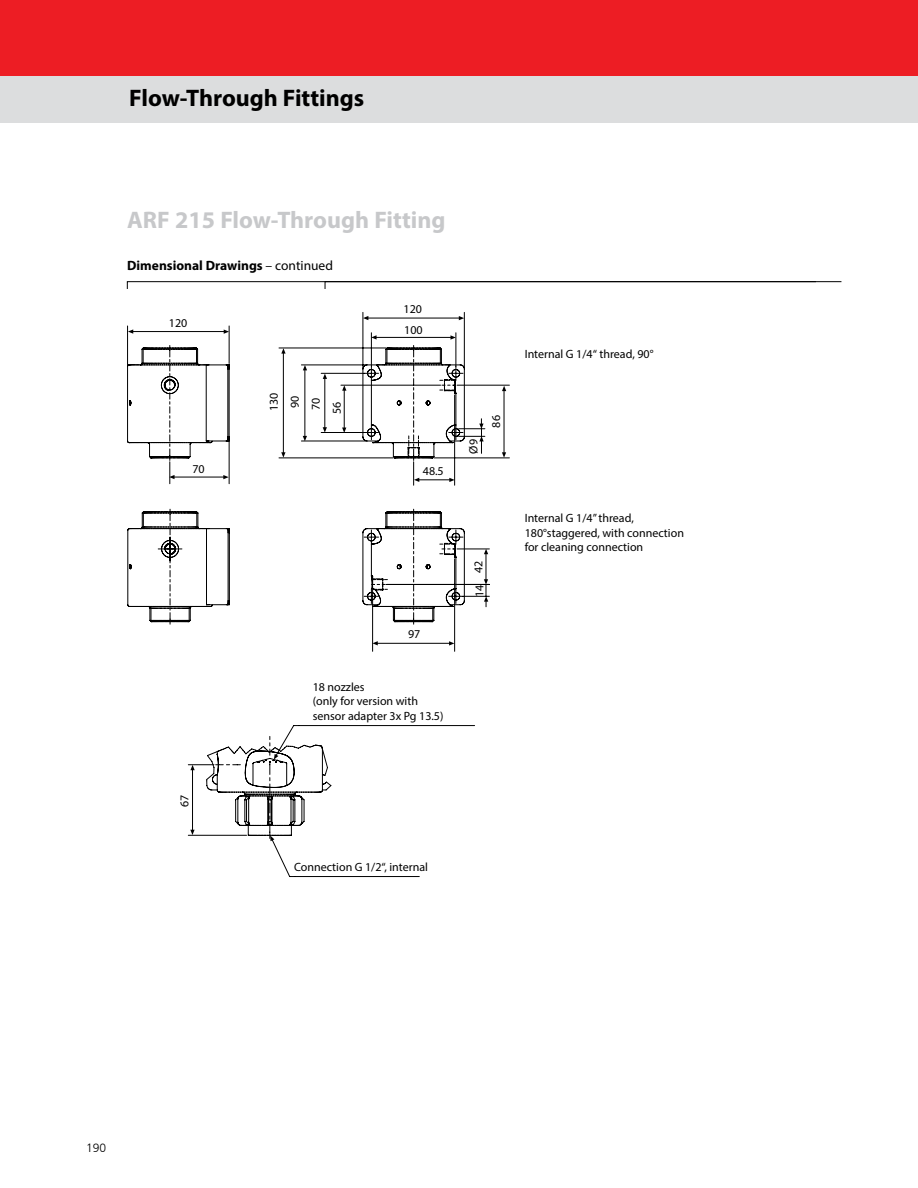
<style>
.page{position:relative;width:918px;height:1188px;background:#fff}
.page>*{position:absolute;margin:0;border:0;box-sizing:border-box;transform-origin:0 0}
.t1{font:700 24px "Myriad Pro";color:#c7c8ca}
.t2{font:700 24px "Myriad Pro";color:#000}
.t3{font:700 13.5px "Myriad Pro";color:#000}
.t4{font:12px/14.2px "Myriad Pro";color:#000}
.t5{font:300 12px "Frutiger LT Com";color:#000}
.s1{font-weight:400}
</style>
<div class="page">
<div style="left:0;top:0;width:918px;height:123px;background:#ed1d24"></div>
<div style="left:0;top:76px;width:918px;height:47px;background:#dcddde"></div>
<svg style="left:127px;top:281px;width:715px;height:8px"></svg>
<hr style="left:229px;top:326px;width:1px;height:38px;background:#000">
<hr style="left:127px;top:326px;width:1px;height:39px;background:#000">
<hr style="left:457px;top:385px;width:52px;height:1px;background:#000">
<hr style="left:434px;top:458px;width:75px;height:1px;background:#000">
<hr style="left:363px;top:312px;width:1px;height:56px;background:#000">
<hr style="left:464px;top:312px;width:1px;height:56px;background:#000">
<hr style="left:372px;top:596px;width:1px;height:55px;background:#000">
<hr style="left:454px;top:596px;width:1px;height:55px;background:#000">
<hr style="left:366px;top:318px;width:95px;height:1px;background:#000">
<svg style="left:363px;top:316px;width:5px;height:4px"></svg>
<svg style="left:459px;top:316px;width:5px;height:4px"></svg>
<hr style="left:504px;top:389px;width:1px;height:65px;background:#000">
<svg style="left:502px;top:452px;width:4px;height:6px"></svg>
<svg style="left:502px;top:386px;width:4px;height:5px"></svg>
<svg style="left:127px;top:329px;width:358px;height:156px"></svg>
<hr style="left:376px;top:643px;width:75px;height:1px;background:#000">
<svg style="left:372px;top:641px;width:6px;height:4px"></svg>
<svg style="left:449px;top:641px;width:5px;height:5px"></svg>
<svg style="left:127px;top:509px;width:362px;height:115px"></svg>
<svg style="left:188px;top:725px;width:287px;height:152px"></svg>
<h1 class="t2" style="left:129px;top:82px;width:237px">Flow-Through Fittings</h1>
<h1 class="t1" style="left:127px;top:204px;width:320px">ARF 215 Flow-Through Fitting</h1>
<p class="t3" style="left:127px;top:257px;width:207px">Dimensional Drawings <span class="s1">– continued</span></p>
<p class="t4" style="left:169px;top:316px;width:20px">120</p>
<p class="t4" style="left:266px;top:411px;width:20px;rotate:-90deg">130</p>
<p class="t4" style="left:288px;top:408px;width:14px;rotate:-90deg">90</p>
<p class="t4" style="left:308px;top:410px;width:14px;rotate:-90deg">70</p>
<p class="t4" style="left:329px;top:414px;width:14px;rotate:-90deg">56</p>
<p class="t4" style="left:404px;top:299px;width:21px;line-height:20.4px">120<br>100</p>
<p class="t4" style="left:192px;top:461px;width:14px">70</p>
<p class="t4" style="left:423px;top:464px;width:22px">48.5</p>
<p class="t4" style="left:408px;top:627px;width:14px">97</p>
<p class="t4" style="left:313px;top:680px;width:132px">18 nozzles<br>(only for version with sensor adapter 3x Pg 13.5)</p>
<p class="t4" style="left:466px;top:454px;width:16px;rotate:-90deg">Ø 9</p>
<p class="t4" style="left:489px;top:428px;width:14px;rotate:-90deg">86</p>
<p class="t4" style="left:471px;top:573px;width:14px;rotate:-90deg">42</p>
<p class="t4" style="left:472px;top:597px;width:14px;rotate:-90deg">14</p>
<p class="t4" style="left:525px;top:347px;width:130px">Internal G 1/4“ thread, 90°</p>
<p class="t4" style="left:525px;top:511px;width:161px">Internal G 1/4” thread,<br>180°staggered, with connection for cleaning connection</p>
<p class="t4" style="left:177px;top:807px;width:14px;rotate:-90deg">67</p>
<p class="t4" style="left:294px;top:860px;width:135px">Connection G 1/2“, internal</p>
<p class="t5" style="left:86px;top:1140px;width:22px">190</p>
</div>
